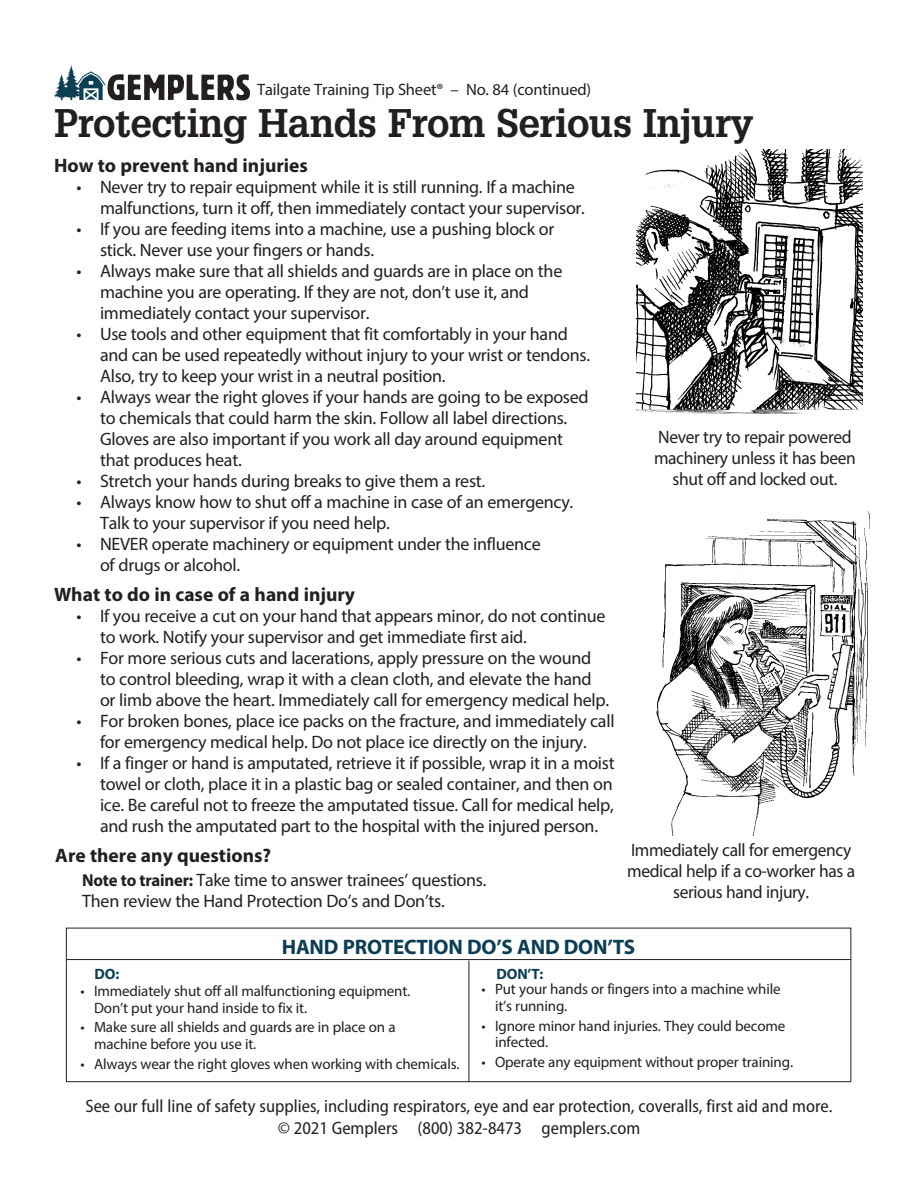
<style>
.page{position:relative;width:918px;height:1188px;background:#fff}
.page>*{position:absolute;margin:0;border:0;box-sizing:border-box;transform-origin:0 0}
.Head{font:700 39px "Glypha LT Std";letter-spacing:-.015em;color:#231f20}
.t1{font:700 21px "Myriad Pro";letter-spacing:-.01em;color:#0b3e54}
.bullethead{font:700 19.5px "Myriad Pro";color:#231f20}
.bullethead-2{font:18px/21px "Myriad Pro";letter-spacing:-.015em;color:#231f20}
.t2{font:semi-condensed 18px "Myriad Pro";color:#231f20}
.note{font:18px/21px "Myriad Pro";letter-spacing:-.015em;color:#231f20}
.t3{font:16.5px "Myriad Pro";letter-spacing:-.01em;color:#231f20}
.bullethead-3{font:15px/16.5px "Myriad Pro";letter-spacing:-.01em;color:#231f20}
.t4{font:700 15px "Myriad Pro";color:#0b3e54}
.s1{font-weight:700;font-size:17.25px}
</style>
<div class="page">
<div style="left:66px;top:928px;width:785px;height:154px;border:1px solid #231f20"></div>
<hr style="left:66px;top:959px;width:785px;height:1px;background:#231f20">
<hr style="left:469px;top:960px;width:1px;height:122px;background:#231f20">
<img style="left:637px;top:150px;width:226px;height:264px">
<img style="left:656px;top:511px;width:213px;height:325px">
<svg style="left:54px;top:65px;width:196px;height:35px"></svg>
<p class="t3" style="left:257px;top:79px;width:336px">Tailgate Training Tip Sheet® – No. 84 (continued)</p>
<p class="Head" style="left:54px;top:99px;width:701px">Protecting Hands From Serious Injury</p>
<p class="bullethead" style="left:54px;top:153px;width:255px">How to prevent hand injuries</p>
<p class="bullethead-2" style="left:100px;top:176px;width:486px;text-indent:-24px">• Never try to repair equipment while it is still running. If a machine malfunctions, turn it off, then immediately contact your supervisor.</p>
<p class="bullethead-2" style="left:100px;top:218px;width:456px;text-indent:-24px">• If you are feeding items into a machine, use a pushing block or stick. Never use your fingers or hands.</p>
<p class="bullethead-2" style="left:100px;top:260px;width:464px;text-indent:-24px">• Always make sure that all shields and guards are in place on the machine you are operating. If they are not, don’t use it, and immediately contact your supervisor.</p>
<p class="bullethead-2" style="left:100px;top:323px;width:492px;text-indent:-24px">• Use tools and other equipment that fit comfortably in your hand and can be used repeatedly without injury to your wrist or tendons.<br>Also, try to keep your wrist in a neutral position.</p>
<p class="bullethead-2" style="left:100px;top:386px;width:490px;text-indent:-24px">• Always wear the right gloves if your hands are going to be exposed to chemicals that could harm the skin. Follow all label directions.<br>Gloves are also important if you work all day around equipment that produces heat.</p>
<p class="bullethead-2" style="left:76px;top:470px;width:410px">• Stretch your hands during breaks to give them a rest.</p>
<p class="bullethead-2" style="left:76px;top:491px;width:498px">• Always know how to shut off a machine in case of an emergency.</p>
<p class="bullethead-2" style="left:100px;top:512px;width:291px">Talk to your supervisor if you need help.</p>
<p class="bullethead-2" style="left:100px;top:533px;width:442px;text-indent:-24px">• NEVER operate machinery or equipment under the influence of drugs or alcohol.</p>
<p class="bullethead" style="left:54px;top:582px;width:303px">What to do in case of a hand injury</p>
<p class="bullethead-2" style="left:100px;top:606px;width:507px;text-indent:-24px">• If you receive a cut on your hand that appears minor, do not continue to work. Notify your supervisor and get immediate first aid.</p>
<p class="bullethead-2" style="left:100px;top:648px;width:511px;text-indent:-24px">• For more serious cuts and lacerations, apply pressure on the wound to control bleeding, wrap it with a clean cloth, and elevate the hand or limb above the heart. Immediately call for emergency medical help.</p>
<p class="bullethead-2" style="left:76px;top:711px;width:540px;text-align:center">• For broken bones, place ice packs on the fracture, and immediately call for emergency medical help. Do not place ice directly on the injury.</p>
<p class="bullethead-2" style="left:100px;top:753px;width:516px;text-align:justify;text-indent:-24px">• If a finger or hand is amputated, retrieve it if possible, wrap it in a moist towel or cloth, place it in a plastic bag or sealed container, and then on ice. Be careful not to freeze the amputated tissue. Call for medical help, and rush the amputated part to the hospital with the injured person.</p>
<p class="bullethead" style="left:55px;top:843px;width:218px">Are there any questions?</p>
<p class="note" style="left:82px;top:869px;width:406px"><span class="s1">Note to trainer:</span> Take time to answer trainees’ questions.<br>Then review the Hand Protection Do’s and Don’ts.</p>
<p class="bullethead-2" style="left:654px;top:426px;width:203px;text-align:center">Never try to repair powered machinery unless it has been shut off and locked out.</p>
<p class="bullethead-2" style="left:627px;top:840px;width:229px;text-align:center">Immediately call for emergency medical help if a co-worker has a serious hand injury.</p>
<p class="t1" style="left:282px;top:933px;width:355px">HAND PROTECTION DO’S AND DON’TS</p>
<p class="t4" style="left:94px;top:964px;width:26px">DO:</p>
<p class="t4" style="left:496px;top:964px;width:48px">DON’T:</p>
<p class="bullethead-3" style="left:94px;top:983px;width:318px;text-indent:-14px">• Immediately shut off all malfunctioning equipment.<br>Don’t put your hand inside to fix it.</p>
<p class="bullethead-3" style="left:94px;top:1019px;width:303px;text-indent:-14px">• Make sure all shields and guards are in place on a machine before you use it.</p>
<p class="bullethead-3" style="left:81px;top:1055px;width:381px">• Always wear the right gloves when working with chemicals.</p>
<p class="bullethead-3" style="left:495px;top:981px;width:287px;text-indent:-14px">• Put your hands or fingers into a machine while it’s running.</p>
<p class="bullethead-3" style="left:495px;top:1017px;width:292px;text-indent:-14px">• Ignore minor hand injuries. They could become infected.</p>
<p class="bullethead-3" style="left:482px;top:1053px;width:313px">• Operate any equipment without proper training.</p>
<p class="t2" style="left:86px;top:1095px;width:749px">See our full line of safety supplies, including respirators, eye and ear protection, coveralls, first aid and more.</p>
<p class="t2" style="left:278px;top:1117px;width:364px">© 2021 Gemplers (800) 382-8473 gemplers.com</p>
</div>
